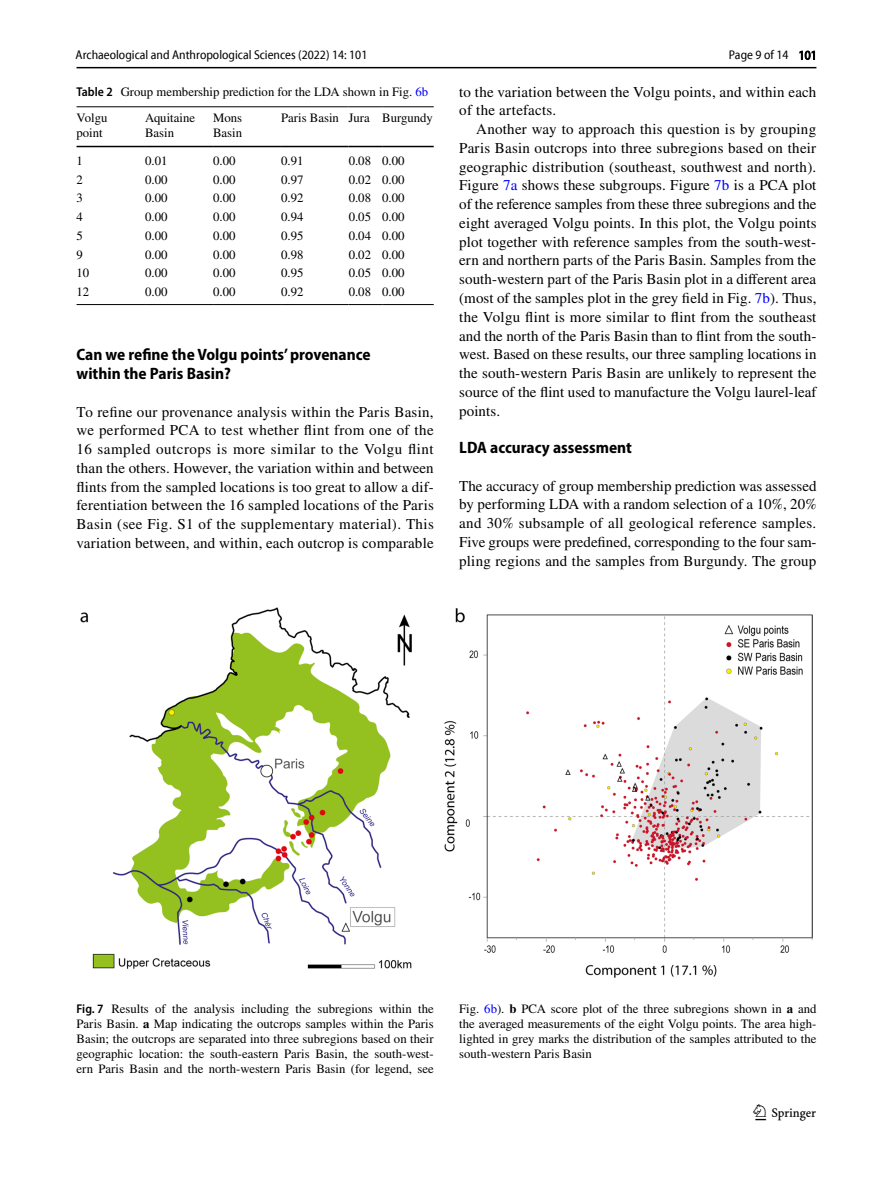
<style>
.page{position:relative;width:893px;height:1187px;background:#fff}
.page>*{position:absolute;margin:0;border:0;box-sizing:border-box;transform-origin:0 0}
.t1{font:22.5px "Springnew Regular 3";color:#000}
.t2{font:700 semi-condensed 16.5px/18.8px "Myriad Pro";color:#000}
.t3{font:15px/18.8px "STIX";letter-spacing:.01em;color:#000;text-align:justify}
.t4{font:12.75px/15px "STIX";color:#000}
.t5{font:semi-condensed 12.75px "Myriad Pro Unic";color:#000}
.s1{font-family:"Myriad Pro";font-weight:600;font-stretch:semi-condensed}
.s2{color:#00f}
.s3{font-weight:700}
</style>
<div class="page">
<hr style="left:77px;top:67px;width:739px;height:1px;background:#000">
<hr style="left:77px;top:106px;width:68px;height:1px;background:#000">
<hr style="left:77px;top:146px;width:68px;height:1px;background:#000">
<hr style="left:145px;top:106px;width:68px;height:1px;background:#000">
<hr style="left:145px;top:146px;width:68px;height:1px;background:#000">
<hr style="left:213px;top:106px;width:68px;height:1px;background:#000">
<hr style="left:213px;top:146px;width:68px;height:1px;background:#000">
<hr style="left:281px;top:106px;width:68px;height:1px;background:#000">
<hr style="left:281px;top:146px;width:68px;height:1px;background:#000">
<hr style="left:349px;top:106px;width:33px;height:1px;background:#000">
<hr style="left:349px;top:146px;width:33px;height:1px;background:#000">
<hr style="left:382px;top:106px;width:52px;height:1px;background:#000">
<hr style="left:382px;top:146px;width:52px;height:1px;background:#000">
<hr style="left:77px;top:304px;width:68px;height:1px;background:#000">
<hr style="left:145px;top:304px;width:68px;height:1px;background:#000">
<hr style="left:213px;top:304px;width:68px;height:1px;background:#000">
<hr style="left:281px;top:304px;width:68px;height:1px;background:#000">
<hr style="left:349px;top:304px;width:33px;height:1px;background:#000">
<hr style="left:382px;top:304px;width:52px;height:1px;background:#000">
<img style="left:81px;top:607px;width:731px;height:370px">
<p class="t5" style="left:76px;top:50px;width:293px">Archaeological and Anthropological Sciences (2022) 14: 101</p>
<p class="t5" style="left:729px;top:50px;width:90px">Page 9 of 14 101</p>
<p class="t4" style="left:77px;top:80px;width:353px;line-height:25.5px"><span class="s1">Table 2</span> Group membership prediction for the LDA shown in Fig. <span class="s2">6b<br></span>Volgu</p>
<p class="t4" style="left:77px;top:126px;width:28px">point</p>
<p class="t4" style="left:145px;top:111px;width:52px">Aquitaine<br>Basin</p>
<p class="t4" style="left:213px;top:111px;width:31px">Mons<br>Basin</p>
<p class="t4" style="left:281px;top:111px;width:153px">Paris Basin Jura Burgundy</p>
<p class="t4" style="left:77px;top:154px;width:8px">1</p>
<p class="t4" style="left:145px;top:154px;width:24px">0.01</p>
<p class="t4" style="left:213px;top:154px;width:24px">0.00</p>
<p class="t4" style="left:281px;top:154px;width:24px">0.91</p>
<p class="t4" style="left:349px;top:154px;width:57px">0.08 0.00</p>
<p class="t4" style="left:77px;top:173px;width:8px">2</p>
<p class="t4" style="left:145px;top:173px;width:24px">0.00</p>
<p class="t4" style="left:213px;top:173px;width:24px">0.00</p>
<p class="t4" style="left:281px;top:173px;width:24px">0.97</p>
<p class="t4" style="left:349px;top:173px;width:57px">0.02 0.00</p>
<p class="t4" style="left:77px;top:191px;width:8px">3</p>
<p class="t4" style="left:145px;top:191px;width:24px">0.00</p>
<p class="t4" style="left:213px;top:191px;width:24px">0.00</p>
<p class="t4" style="left:281px;top:191px;width:24px">0.92</p>
<p class="t4" style="left:349px;top:191px;width:57px">0.08 0.00</p>
<p class="t4" style="left:77px;top:210px;width:8px">4</p>
<p class="t4" style="left:145px;top:210px;width:24px">0.00</p>
<p class="t4" style="left:213px;top:210px;width:24px">0.00</p>
<p class="t4" style="left:281px;top:210px;width:24px">0.94</p>
<p class="t4" style="left:349px;top:210px;width:57px">0.05 0.00</p>
<p class="t4" style="left:77px;top:229px;width:8px">5</p>
<p class="t4" style="left:145px;top:229px;width:24px">0.00</p>
<p class="t4" style="left:213px;top:229px;width:24px">0.00</p>
<p class="t4" style="left:281px;top:229px;width:24px">0.95</p>
<p class="t4" style="left:349px;top:229px;width:57px">0.04 0.00</p>
<p class="t4" style="left:77px;top:247px;width:8px">9</p>
<p class="t4" style="left:145px;top:247px;width:24px">0.00</p>
<p class="t4" style="left:213px;top:247px;width:24px">0.00</p>
<p class="t4" style="left:281px;top:247px;width:24px">0.98</p>
<p class="t4" style="left:349px;top:247px;width:57px">0.02 0.00</p>
<p class="t4" style="left:77px;top:266px;width:14px">10</p>
<p class="t4" style="left:145px;top:266px;width:24px">0.00</p>
<p class="t4" style="left:213px;top:266px;width:24px">0.00</p>
<p class="t4" style="left:281px;top:266px;width:24px">0.95</p>
<p class="t4" style="left:349px;top:266px;width:57px">0.05 0.00</p>
<p class="t4" style="left:77px;top:285px;width:14px">12</p>
<p class="t4" style="left:145px;top:285px;width:24px">0.00</p>
<p class="t4" style="left:213px;top:285px;width:24px">0.00</p>
<p class="t4" style="left:281px;top:285px;width:24px">0.92</p>
<p class="t4" style="left:349px;top:285px;width:57px">0.08 0.00</p>
<p class="t2" style="left:77px;top:345px;width:296px">Can we refine the Volgu points’ provenance within the Paris Basin?</p>
<p class="t3" style="left:77px;top:403px;width:359px">To refine our provenance analysis within the Paris Basin, we performed PCA to test whether flint from one of the 16 sampled outcrops is more similar to the Volgu flint than the others. However, the variation within and between flints from the sampled locations is too great to allow a dif&shy;ferentiation between the 16 sampled locations of the Paris Basin (see Fig. S1 of the supplementary material). This variation between, and within, each outcrop is comparable</p>
<p class="t3" style="left:459px;top:83px;width:359px">to the variation between the Volgu points, and within each of the artefacts.</p>
<p class="t3" style="left:459px;top:121px;width:359px;text-indent:17px">Another way to approach this question is by grouping Paris Basin outcrops into three subregions based on their geographic distribution (southeast, southwest and north).<br>Figure <span class="s2">7a</span> shows these subgroups. Figure <span class="s2">7b</span> is a PCA plot of the reference samples from these three subregions and the eight averaged Volgu points. In this plot, the Volgu points plot together with reference samples from the south-west&shy;ern and northern parts of the Paris Basin. Samples from the south-western part of the Paris Basin plot in a different area (most of the samples plot in the grey field in Fig. <span class="s2">7b</span>). Thus, the Volgu flint is more similar to flint from the southeast and the north of the Paris Basin than to flint from the south&shy;west. Based on these results, our three sampling locations in the south-western Paris Basin are unlikely to represent the source of the flint used to manufacture the Volgu laurel-leaf points.</p>
<p class="t2" style="left:459px;top:438px;width:174px">LDA accuracy assessment</p>
<p class="t3" style="left:459px;top:477px;width:359px">The accuracy of group membership prediction was assessed by performing LDA with a random selection of a 10%, 20% and 30% subsample of all geological reference samples.<br>Five groups were predefined, corresponding to the four sam&shy;pling regions and the samples from Burgundy. The group</p>
<p class="t4" style="left:77px;top:1002px;width:359px;text-align:justify"><span class="s1">Fig. 7</span> Results of the analysis including the subregions within the Paris Basin. <span class="s3">a</span> Map indicating the outcrops samples within the Paris Basin; the outcrops are separated into three subregions based on their geographic location: the south-eastern Paris Basin, the south-west&shy;ern Paris Basin and the north-western Paris Basin (for legend, see</p>
<p class="t4" style="left:459px;top:1002px;width:359px;text-align:justify">Fig. <span class="s2">6b</span>). <span class="s3">b</span> PCA score plot of the three subregions shown in <span class="s3">a</span> and the averaged measurements of the eight Volgu points. The area high&shy;lighted in grey marks the distribution of the samples attributed to the south-western Paris Basin</p>
<h1 class="t1" style="left:755px;top:1104px;width:62px">1 3</h1>
</div>
